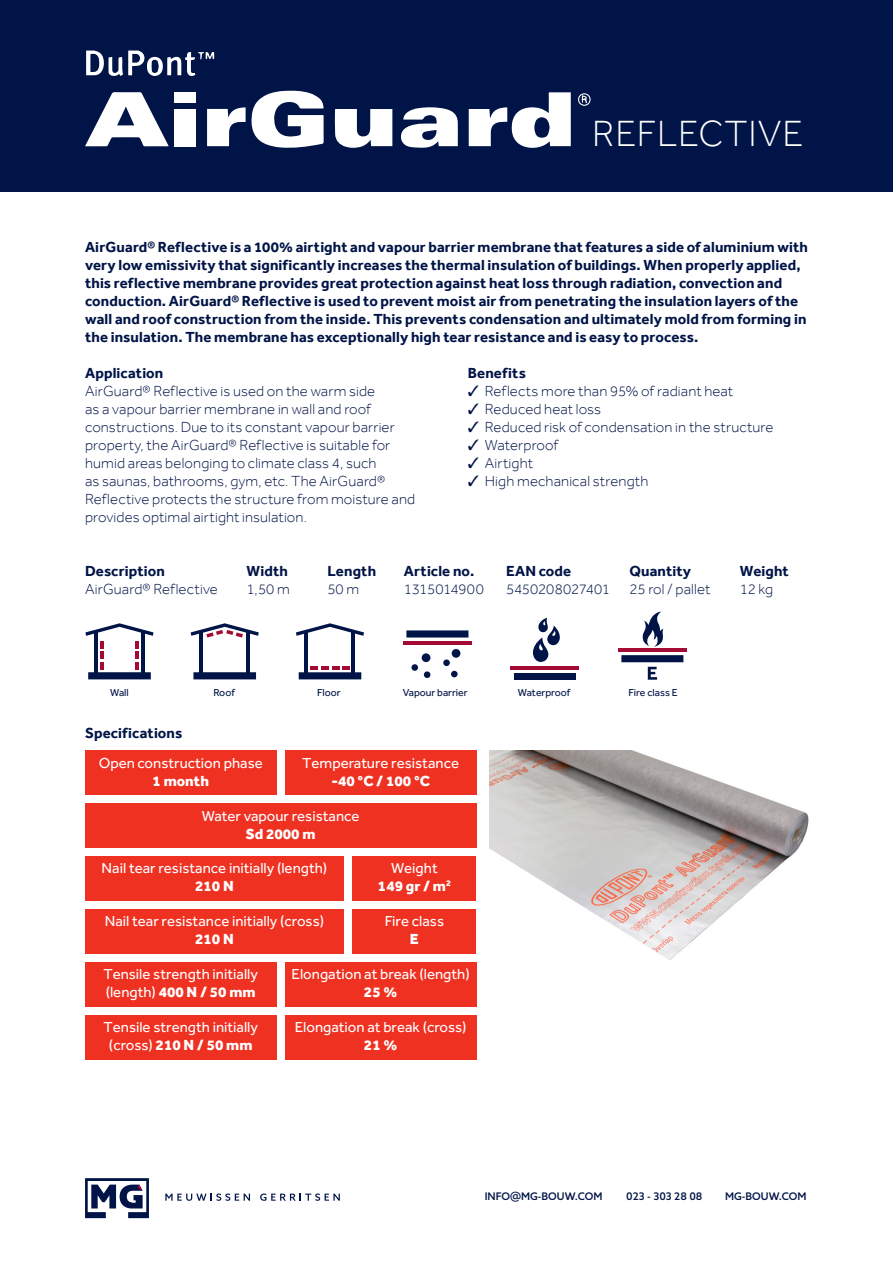
<style>
.page{position:relative;width:893px;height:1263px;background:#fff}
.page>*{position:absolute;margin:0;border:0;box-sizing:border-box;transform-origin:0 0}
.t1{font:300 37.5px "Effra";letter-spacing:.025em;color:#fff}
.Intro{font:700 15px/18px "Effra";letter-spacing:.01em;color:#001447}
.Broodtekst{font:300 15px/18px "Effra";letter-spacing:.01em;color:#001447}
.t2{font:15px/18px "Effra";color:#fff}
.Tussenkop_MG_donkerblauw{font:700 15px "Effra";letter-spacing:.01em;color:#001447}
.t3{font:800 15px "Effra";color:#fff}
.Tussenkop_MG_lichtblauw{font:700 15px "Effra";letter-spacing:.01em;color:#001447}
.Broodtekst-2{font:300 15px "Effra";letter-spacing:-.015em;color:#001447}
.t4{font:10.5px "Effra";color:#001447}
.t5{font:500 10.5px "Azo Sans";color:#001447}
.s1{font-weight:800}
.s2{font-size:13.5px}
</style>
<div class="page">
<div style="left:0;top:0;width:893px;height:191px;background:#001447"></div>
<img style="left:490px;top:751px;width:319px;height:209px">
<svg style="left:85px;top:92px;width:84px;height:54px"></svg>
<svg style="left:335px;top:109px;width:57px;height:39px"></svg>
<svg style="left:401px;top:107px;width:57px;height:41px"></svg>
<svg style="left:207px;top:90px;width:117px;height:58px"></svg>
<svg style="left:469px;top:92px;width:102px;height:56px"></svg>
<div style="left:174px;top:109px;width:22px;height:37px;background:#fff"></div>
<div style="left:174px;top:92px;width:22px;height:11px;background:#fff"></div>
<svg style="left:86px;top:51px;width:128px;height:25px"></svg>
<svg style="left:578px;top:93px;width:13px;height:13px"></svg>
<div style="left:85px;top:751px;width:191px;height:44px;background:#ef3122"></div>
<div style="left:285px;top:751px;width:191px;height:44px;background:#ef3122"></div>
<div style="left:352px;top:856px;width:124px;height:45px;background:#ef3122"></div>
<div style="left:85px;top:856px;width:259px;height:45px;background:#ef3122"></div>
<div style="left:85px;top:804px;width:391px;height:44px;background:#ef3122"></div>
<div style="left:85px;top:909px;width:259px;height:44px;background:#ef3122"></div>
<div style="left:352px;top:909px;width:124px;height:44px;background:#ef3122"></div>
<div style="left:85px;top:962px;width:191px;height:44px;background:#ef3122"></div>
<div style="left:285px;top:962px;width:191px;height:44px;background:#ef3122"></div>
<div style="left:85px;top:1015px;width:191px;height:44px;background:#ef3122"></div>
<div style="left:285px;top:1015px;width:191px;height:44px;background:#ef3122"></div>
<svg style="left:296px;top:623px;width:68px;height:13px"></svg>
<hr style="left:305px;top:632px;width:3px;height:46px;background:#001447">
<hr style="left:352px;top:632px;width:3px;height:46px;background:#001447">
<svg style="left:299px;top:667px;width:62px;height:12px"></svg>
<svg style="left:533px;top:618px;width:27px;height:44px"></svg>
<hr style="left:511px;top:666px;width:68px;height:3px;background:#a30a34">
<div style="left:514px;top:673px;width:62px;height:6px;background:#001447"></div>
<svg style="left:85px;top:623px;width:68px;height:56px"></svg>
<hr style="left:199px;top:632px;width:4px;height:46px;background:#001447">
<hr style="left:246px;top:632px;width:4px;height:46px;background:#001447">
<svg style="left:193px;top:672px;width:63px;height:7px"></svg>
<svg style="left:191px;top:623px;width:68px;height:14px"></svg>
<svg style="left:406px;top:630px;width:62px;height:7px"></svg>
<hr style="left:403px;top:641px;width:68px;height:3px;background:#a30a34">
<div style="left:422px;top:653px;width:8px;height:9px;background:#001447;border-radius:50%"></div>
<div style="left:452px;top:649px;width:8px;height:9px;background:#001447;border-radius:50%"></div>
<div style="left:424px;top:671px;width:6px;height:7px;background:#001447;border-radius:50%"></div>
<div style="left:411px;top:664px;width:7px;height:7px;background:#001447;border-radius:50%"></div>
<div style="left:443px;top:659px;width:7px;height:7px;background:#001447;border-radius:50%"></div>
<div style="left:451px;top:671px;width:7px;height:6px;background:#001447;border-radius:50%"></div>
<svg style="left:621px;top:655px;width:62px;height:25px"></svg>
<hr style="left:618px;top:648px;width:68px;height:4px;background:#a30a34">
<svg style="left:642px;top:611px;width:21px;height:36px"></svg>
<svg style="left:165px;top:1193px;width:85px;height:8px"></svg>
<svg style="left:260px;top:1193px;width:80px;height:8px"></svg>
<svg style="left:85px;top:1178px;width:64px;height:40px"></svg>
<p class="t1" style="left:592px;top:111px;width:213px">REFLECTIVE</p>
<p class="Intro" style="left:85px;top:238px;width:724px">AirGuard® Reflective is a 100% airtight and vapour barrier membrane that features a side of aluminium with very low emissivity that significantly increases the thermal insulation of buildings. When properly applied, this reflective membrane provides great protection against heat loss through radiation, convection and conduction. AirGuard® Reflective is used to prevent moist air from penetrating the insulation layers of the wall and roof construction from the inside. This prevents condensation and ultimately mold from forming in the insulation. The membrane has exceptionally high tear resistance and is easy to process.</p>
<p class="Tussenkop_MG_donkerblauw" style="left:85px;top:364px;width:80px">Application</p>
<p class="Broodtekst" style="left:85px;top:382px;width:332px">AirGuard® Reflective is used on the warm side<br>as a vapour barrier membrane in wall and roof constructions. Due to its constant vapour barrier property, the AirGuard® Reflective is suitable for humid areas belonging to climate class 4, such<br>as saunas, bathrooms, gym, etc. The AirGuard® Reflective protects the structure from moisture and provides optimal airtight insulation.</p>
<p class="Tussenkop_MG_lichtblauw" style="left:468px;top:364px;width:60px">Benefits</p>
<p class="Broodtekst" style="left:468px;top:382px;width:267px">✓ Reflects more than 95% of radiant heat</p>
<p class="Broodtekst" style="left:468px;top:400px;width:135px">✓ Reduced heat loss</p>
<p class="Broodtekst" style="left:468px;top:418px;width:307px">✓ Reduced risk of condensation in the structure</p>
<p class="Broodtekst" style="left:468px;top:436px;width:92px">✓ Waterproof</p>
<p class="Broodtekst" style="left:468px;top:454px;width:67px">✓ Airtight</p>
<p class="Broodtekst" style="left:468px;top:472px;width:182px">✓ High mechanical strength</p>
<p class="Tussenkop_MG_donkerblauw" style="left:85px;top:562px;width:81px">Description</p>
<p class="Tussenkop_MG_donkerblauw" style="left:247px;top:562px;width:43px">Width</p>
<p class="Tussenkop_MG_donkerblauw" style="left:327px;top:562px;width:50px">Length</p>
<p class="Tussenkop_MG_donkerblauw" style="left:404px;top:562px;width:72px">Article no.</p>
<p class="Tussenkop_MG_donkerblauw" style="left:506px;top:562px;width:67px">EAN code</p>
<p class="Tussenkop_MG_donkerblauw" style="left:629px;top:562px;width:63px">Quantity</p>
<p class="Tussenkop_MG_donkerblauw" style="left:740px;top:562px;width:50px">Weight</p>
<p class="Broodtekst" style="left:85px;top:580px;width:134px">AirGuard® Reflective</p>
<p class="Broodtekst" style="left:247px;top:580px;width:45px">1,50 m</p>
<p class="Broodtekst" style="left:327px;top:580px;width:33px">50 m</p>
<p class="Broodtekst-2" style="left:404px;top:580px;width:81px">1315014900</p>
<p class="Broodtekst" style="left:506px;top:580px;width:106px">5450208027401</p>
<p class="Broodtekst" style="left:629px;top:580px;width:83px">25 rol / pallet</p>
<p class="Broodtekst" style="left:740px;top:580px;width:35px">12 kg</p>
<p class="t4" style="left:110px;top:687px;width:20px">Wall</p>
<p class="t4" style="left:214px;top:687px;width:23px">Roof</p>
<p class="t4" style="left:317px;top:687px;width:25px">Floor</p>
<p class="t4" style="left:518px;top:687px;width:54px">Waterproof</p>
<p class="t4" style="left:403px;top:687px;width:66px">Vapour barrier</p>
<p class="t4" style="left:628px;top:687px;width:51px">Fire class E</p>
<p class="Tussenkop_MG_lichtblauw" style="left:85px;top:724px;width:99px">Specifications</p>
<p class="t2" style="left:99px;top:754px;width:166px">Open construction phase</p>
<p class="t3" style="left:153px;top:772px;width:58px">1 month</p>
<p class="t2" style="left:302px;top:754px;width:158px">Temperature resistance</p>
<p class="t3" style="left:331px;top:772px;width:100px">-40 °C / 100 °C</p>
<p class="t2" style="left:202px;top:806px;width:159px">Water vapour resistance</p>
<p class="t3" style="left:246px;top:825px;width:71px">Sd 2000 m</p>
<p class="t2" style="left:102px;top:859px;width:227px">Nail tear resistance initially (length)</p>
<p class="t3" style="left:195px;top:877px;width:40px">210 N</p>
<p class="t2" style="left:105px;top:912px;width:221px">Nail tear resistance initially (cross)</p>
<p class="t3" style="left:195px;top:930px;width:40px">210 N</p>
<p class="t2" style="left:391px;top:859px;width:48px">Weight</p>
<p class="t3" style="left:378px;top:877px;width:75px">149 gr / m<sup>2</sup></p>
<p class="t2" style="left:385px;top:912px;width:61px">Fire class</p>
<p class="t3" style="left:410px;top:930px;width:10px">E</p>
<p class="t2" style="left:103px;top:965px;width:156px">Tensile strength initially (length) <span class="s1">400 N / 50 mm</span></p>
<p class="t2" style="left:292px;top:965px;width:180px">Elongation at break (length)</p>
<p class="t3" style="left:364px;top:983px;width:35px">25 %</p>
<p class="t2" style="left:103px;top:1018px;width:156px;text-align:center">Tensile strength initially (cross) <span class="s1">210 N / 50 mm</span></p>
<p class="t2" style="left:295px;top:1018px;width:173px">Elongation at break (cross)</p>
<p class="t3" style="left:364px;top:1036px;width:35px">21 %</p>
<p class="t5" style="left:485px;top:1190px;width:119px">INFO<span class="s2">@</span>MG-BOUW.COM</p>
<p class="t5" style="left:626px;top:1190px;width:78px">023 - 303 28 08</p>
<p class="t5" style="left:725px;top:1190px;width:83px">MG-BOUW.COM</p>
</div>
